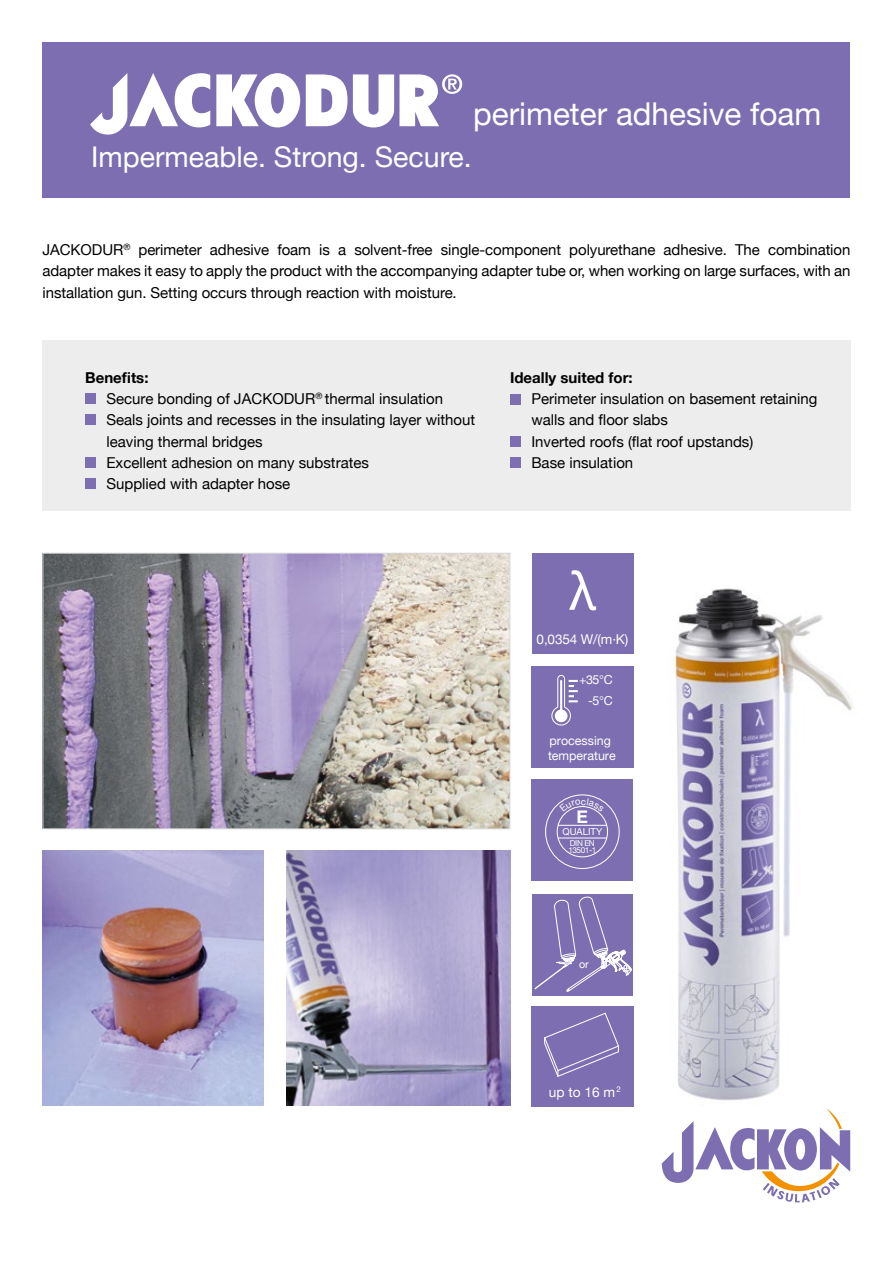
<style>
.page{position:relative;width:893px;height:1263px;background:#fff}
.page>*{position:absolute;margin:0;border:0;box-sizing:border-box;transform-origin:0 0}
.t1{font:54px "Helvetica Neue";color:#fff}
.t2{font:31.5px "Helvetica Neue";color:#fff}
.t3{font:28.5px "Helvetica Neue";color:#fff}
.t4{font:700 17.7px "Helvetica Neue";color:#fff}
.t5{font:15px/21.3px "Helvetica Neue";color:#000}
.t6{font:700 15px "Helvetica Neue";color:#000}
.t7{font:13.8px "Helvetica Neue";color:#fff}
.t8{font:13.5px "Helvetica Neue";color:#fff}
.t9{font:12.3px/14.9px "Helvetica Neue";color:#fff}
.t10{font:10.8px "Helvetica Neue";color:#fff}
.t11{font:9.6px "Helvetica Neue";color:#fff}
.t12{font:8.25px/6.9px "Helvetica Neue";letter-spacing:-.05em;color:#fff}
.s1{font-weight:700}
</style>
<div class="page">
<img style="left:674px;top:588px;width:179px;height:543px">
<svg style="left:662px;top:1108px;width:188px;height:94px"></svg>
<img style="left:45px;top:555px;width:463px;height:272px">
<div style="left:43px;top:553px;width:467px;height:276px;border:1px solid #dadada"></div>
<div style="left:42px;top:43px;width:808px;height:155px;background:#7c6eb0"></div>
<img style="left:286px;top:851px;width:224px;height:254px">
<img style="left:42px;top:850px;width:222px;height:255px">
<div style="left:42px;top:340px;width:808px;height:170px;background:#ededed"></div>
<svg style="left:216px;top:73px;width:84px;height:54px"></svg>
<svg style="left:306px;top:74px;width:41px;height:52px"></svg>
<svg style="left:90px;top:73px;width:120px;height:62px"></svg>
<svg style="left:353px;top:74px;width:109px;height:53px"></svg>
<div style="left:510px;top:436px;width:11px;height:10px;background:#7c6eb0"></div>
<div style="left:510px;top:457px;width:11px;height:11px;background:#7c6eb0"></div>
<div style="left:85px;top:393px;width:11px;height:11px;background:#7c6eb0"></div>
<div style="left:85px;top:415px;width:11px;height:10px;background:#7c6eb0"></div>
<div style="left:85px;top:457px;width:11px;height:11px;background:#7c6eb0"></div>
<div style="left:510px;top:394px;width:11px;height:11px;background:#7c6eb0"></div>
<div style="left:85px;top:478px;width:11px;height:11px;background:#7c6eb0"></div>
<svg style="left:532px;top:894px;width:101px;height:102px;background:#877ab6"></svg>
<div style="left:532px;top:553px;width:101px;height:100px;background:#7c6eb0"></div>
<div style="left:532px;top:666px;width:102px;height:102px;background:#7c6eb0"></div>
<svg style="left:551px;top:675px;width:27px;height:50px"></svg>
<div style="left:531px;top:780px;width:102px;height:101px;background:#7c6eb0"></div>
<div style="left:545px;top:794px;width:75px;height:75px;border:1px solid #fff;border-radius:50%"></div>
<div style="left:557px;top:806px;width:51px;height:51px;border:1px solid #fff;border-radius:50%"></div>
<hr style="left:558px;top:825px;width:49px;height:1px;background:#fff">
<hr style="left:558px;top:837px;width:49px;height:1px;background:#fff">
<div style="left:532px;top:1006px;width:102px;height:100px;background:#7c6eb0"></div>
<svg style="left:544px;top:1012px;width:75px;height:65px"></svg>
<svg style="left:559px;top:798px;width:45px;height:14px"></svg>
<h2 class="t2" style="left:473px;top:92px;width:350px">perimeter adhesive foam</h2>
<h3 class="t3" style="left:91px;top:136px;width:382px">Impermeable. Strong. Secure.</h3>
<p class="t5" style="left:43px;top:240px;width:810px;text-align:justify">JACKODUR<sup>®</sup> perimeter adhesive foam is a solvent-free single-component polyurethane adhesive. The combination adapter makes it easy to apply the product with the accompanying adapter tube or, when working on large surfaces, with an installation gun. Setting occurs through reaction with moisture.</p>
<p class="t5" style="left:106px;top:368px;width:370px;text-indent:-21px"><span class="s1">Benefits:<br></span>Secure bonding of JACKODUR<sup>®</sup> thermal insulation Seals joints and recesses in the insulating layer without leaving thermal bridges<br>Excellent adhesion on many substrates<br>Supplied with adapter hose</p>
<p class="t6" style="left:510px;top:366px;width:124px">Ideally suited for:</p>
<p class="t5" style="left:531px;top:389px;width:288px">Perimeter insulation on basement retaining walls and floor slabs<br>Inverted roofs (flat roof upstands)<br>Base insulation</p>
<h1 class="t1" style="left:568px;top:552px;width:30px">λ</h1>
<p class="t8" style="left:537px;top:629px;width:93px">0,0354 W/(m·K)</p>
<p class="t9" style="left:579px;top:673px;width:35px">+35°C</p>
<p class="t9" style="left:588px;top:694px;width:26px">-5°C</p>
<p class="t9" style="left:548px;top:734px;width:69px">processing temperature</p>
<p class="t4" style="left:577px;top:803px;width:13px">E</p>
<p class="t11" style="left:562px;top:824px;width:41px">QUALITY</p>
<p class="t12" style="left:568px;top:840px;width:30px">DIN EN<br>13501-1</p>
<p class="t10" style="left:579px;top:956px;width:11px">or</p>
<p class="t7" style="left:549px;top:1082px;width:74px">up to 16 m <sup>2</sup></p>
</div>
